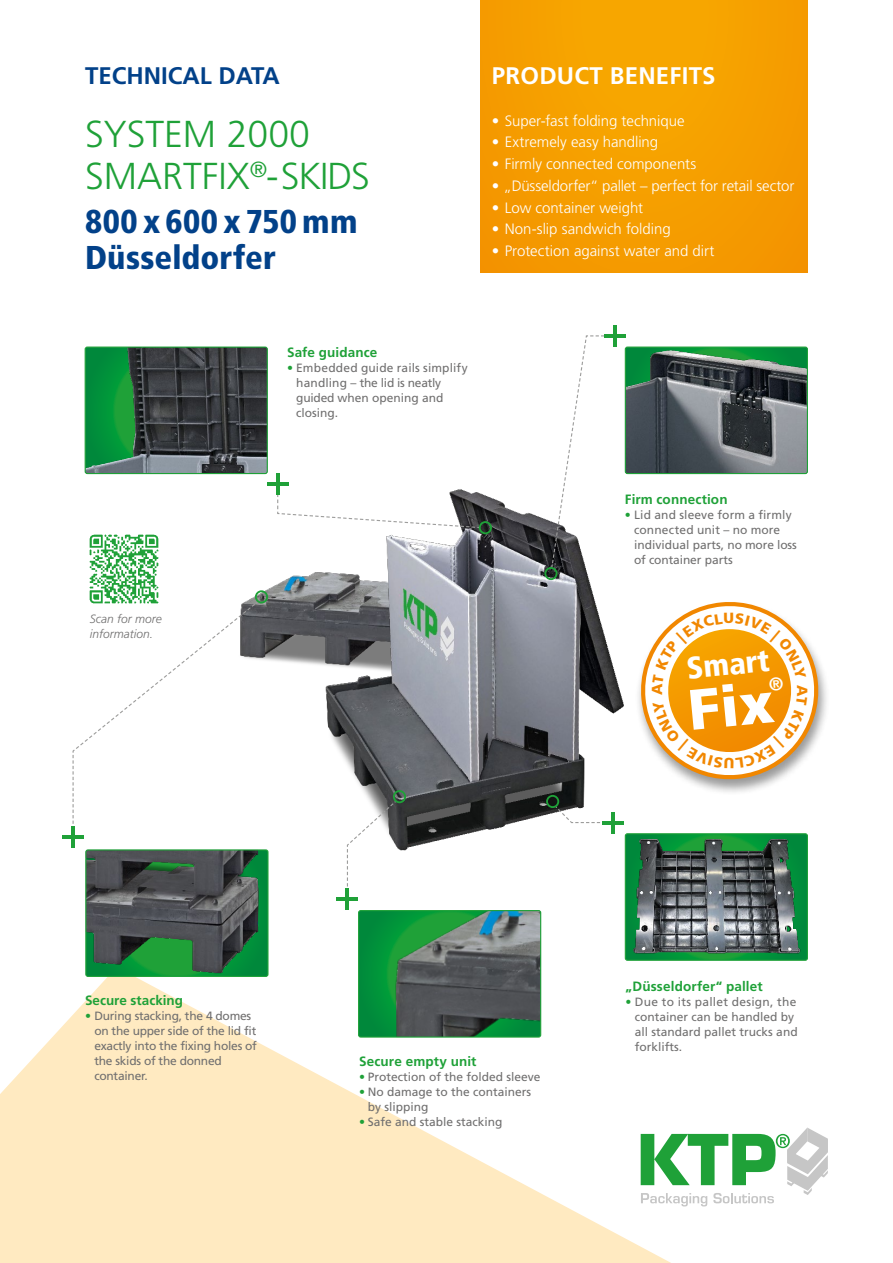
<style>
.page{position:relative;width:893px;height:1263px;background:#fff}
.page>*{position:absolute;margin:0;border:0;box-sizing:border-box;transform-origin:0 0}
.t1{font:300 37.5px/42px "Frutiger LT Std";color:#1fa138}
.t2{font:900 condensed 33px/36px "Frutiger LT Std";letter-spacing:.005em;color:#024189}
.t3{font:900 condensed 30.9px "Frutiger LT Std";color:#fff}
.t4{font:700 24px "Frutiger LT Std";letter-spacing:.01em;color:#fff}
.t5{font:700 24px "Frutiger LT Std";color:#024189}
.t6{font:300 15px "Frutiger LT Std";letter-spacing:-.005em;color:#fff}
.t7{font:900 14.7px "Frutiger LT Std";color:#f18700}
.t8{font:700 13.5px "Frutiger LT Std";letter-spacing:.01em;color:#1fa138}
.t9{font:12px/15px "Frutiger LT Std";color:#706f6f}
.t10{font:12px/15px "Frutiger LT Std";letter-spacing:-.02em;color:#706f6f}
.t11{font:italic 300 12px/15px "Frutiger LT Std";color:#706f6f}
.s1{color:#1fa138}
</style>
<div class="page">
<svg style="left:0;top:966px;width:686px;height:297px;fill:#ffeac1"></svg>
<div style="left:481px;top:0;width:327px;height:273px;background:#f59e00"></div>
<img style="left:249px;top:575px;width:46px;height:88px">
<img style="left:295px;top:493px;width:330px;height:381px">
<svg style="left:641px;top:1127px;width:187px;height:79px"></svg>
<svg style="left:72px;top:600px;width:187px;height:224px"></svg>
<svg style="left:346px;top:799px;width:51px;height:88px"></svg>
<hr style="left:71px;top:826px;width:4px;height:22px;background:#1fa138">
<hr style="left:62px;top:835px;width:22px;height:4px;background:#1fa138">
<hr style="left:345px;top:888px;width:4px;height:21px;background:#1fa138">
<hr style="left:336px;top:897px;width:22px;height:3px;background:#1fa138">
<div style="left:255px;top:590px;width:13px;height:13px;border:2px solid #1fa138;border-radius:50%"></div>
<div style="left:393px;top:790px;width:13px;height:13px;border:2px solid #1fa138;border-radius:50%"></div>
<img style="left:627px;top:835px;width:179px;height:124px">
<div style="left:625px;top:833px;width:183px;height:128px;border:1px solid #1fa138;border-radius:2px"></div>
<svg style="left:277px;top:489px;width:203px;height:40px"></svg>
<hr style="left:276px;top:473px;width:4px;height:21px;background:#1fa138">
<hr style="left:267px;top:482px;width:22px;height:3px;background:#1fa138">
<div style="left:479px;top:521px;width:13px;height:13px;border:2px solid #1fa138;border-radius:50%"></div>
<img style="left:85px;top:347px;width:181px;height:125px">
<div style="left:85px;top:347px;width:183px;height:127px;border:1px solid #1fa138;border-radius:2px"></div>
<img style="left:625px;top:347px;width:181px;height:125px">
<div style="left:625px;top:347px;width:183px;height:127px;border:1px solid #1fa138;border-radius:2px"></div>
<div style="left:544px;top:567px;width:13px;height:13px;border:2px solid #1fa138;border-radius:50%"></div>
<svg style="left:551px;top:335px;width:58px;height:233px"></svg>
<img style="left:87px;top:851px;width:179px;height:124px">
<div style="left:85px;top:849px;width:183px;height:128px;border:1px solid #1fa138;border-radius:2px"></div>
<img style="left:360px;top:910px;width:181px;height:127px">
<div style="left:358px;top:910px;width:183px;height:127px;border:1px solid #1fa138;border-radius:2px"></div>
<svg style="left:554px;top:805px;width:51px;height:19px"></svg>
<hr style="left:611px;top:812px;width:3px;height:21px;background:#1fa138">
<hr style="left:602px;top:821px;width:21px;height:3px;background:#1fa138">
<div style="left:546px;top:795px;width:13px;height:13px;border:2px solid #1fa138;border-radius:50%"></div>
<hr style="left:613px;top:325px;width:3px;height:21px;background:#1fa138">
<hr style="left:604px;top:334px;width:21px;height:3px;background:#1fa138">
<div style="left:635px;top:601px;width:195px;height:195px;background:#000;opacity:.4"></div>
<img style="left:86px;top:534px;width:75px;height:73px">
<svg style="left:639px;top:601px;width:181px;height:180px"></svg>
<h3 class="t5" style="left:85px;top:62px;width:196px">TECHNICAL DATA</h3>
<h1 class="t1" style="left:85px;top:114px;width:286px">SYSTEM 2000<br>SMARTFIX<sup>®</sup>-SKIDS</h1>
<h2 class="t2" style="left:85px;top:203px;width:274px">800 x 600 x 750 mm<br>Düsseldorfer</h2>
<h3 class="t4" style="left:492px;top:62px;width:225px">PRODUCT BENEFITS</h3>
<p class="t6" style="left:492px;top:112px;width:194px">• Super-fast folding technique</p>
<p class="t6" style="left:492px;top:134px;width:168px">• Extremely easy handling</p>
<p class="t6" style="left:492px;top:155px;width:206px">• Firmly connected components</p>
<p class="t6" style="left:492px;top:177px;width:304px">• „Düsseldorfer“ pallet – perfect for retail sector</p>
<p class="t6" style="left:492px;top:199px;width:153px">• Low container weight</p>
<p class="t6" style="left:492px;top:221px;width:180px">• Non-slip sandwich folding</p>
<p class="t6" style="left:492px;top:242px;width:224px">• Protection against water and dirt</p>
<p class="t11" style="left:90px;top:612px;width:74px">Scan for more information.</p>
<p class="t8" style="left:287px;top:344px;width:92px">Safe guidance</p>
<p class="t9" style="left:296px;top:360px;width:173px;text-indent:-9px"><span class="s1">•</span> Embedded guide rails simplify handling – the lid is neatly guided when opening and closing.</p>
<p class="t8" style="left:625px;top:492px;width:104px">Firm connection</p>
<p class="t9" style="left:634px;top:508px;width:164px;text-indent:-9px"><span class="s1">•</span> Lid and sleeve form a firmly connected unit – no more individual parts, no more loss of container parts</p>
<p class="t7" style="left:723px;top:609px;width:12px">U</p>
<h3 class="t3" style="left:685px;top:650px;width:85px;rotate:-6deg">Smart</h3>
<p class="t7" style="left:811px;top:685px;width:13px;rotate:90deg">A</p>
<p class="t8" style="left:85px;top:993px;width:100px">Secure stacking</p>
<p class="t10" style="left:94px;top:1009px;width:164px;text-indent:-9px"><span class="s1">•</span> During stacking, the 4 domes on the upper side of the lid fit exactly into the fixing holes of the skids of the donned container.</p>
<p class="t8" style="left:359px;top:1053px;width:119px">Secure empty unit</p>
<p class="t9" style="left:359px;top:1069px;width:183px"><span class="s1">•</span> Protection of the folded sleeve</p>
<p class="t9" style="left:368px;top:1084px;width:165px;text-indent:-9px"><span class="s1">•</span> No damage to the containers by slipping</p>
<p class="t9" style="left:359px;top:1114px;width:145px"><span class="s1">•</span> Safe and stable stacking</p>
<p class="t8" style="left:626px;top:978px;width:139px">„Düsseldorfer“ pallet</p>
<p class="t9" style="left:635px;top:994px;width:164px;text-indent:-9px"><span class="s1">•</span> Due to its pallet design, the container can be handled by all standard pallet trucks and forklifts.</p>
</div>
